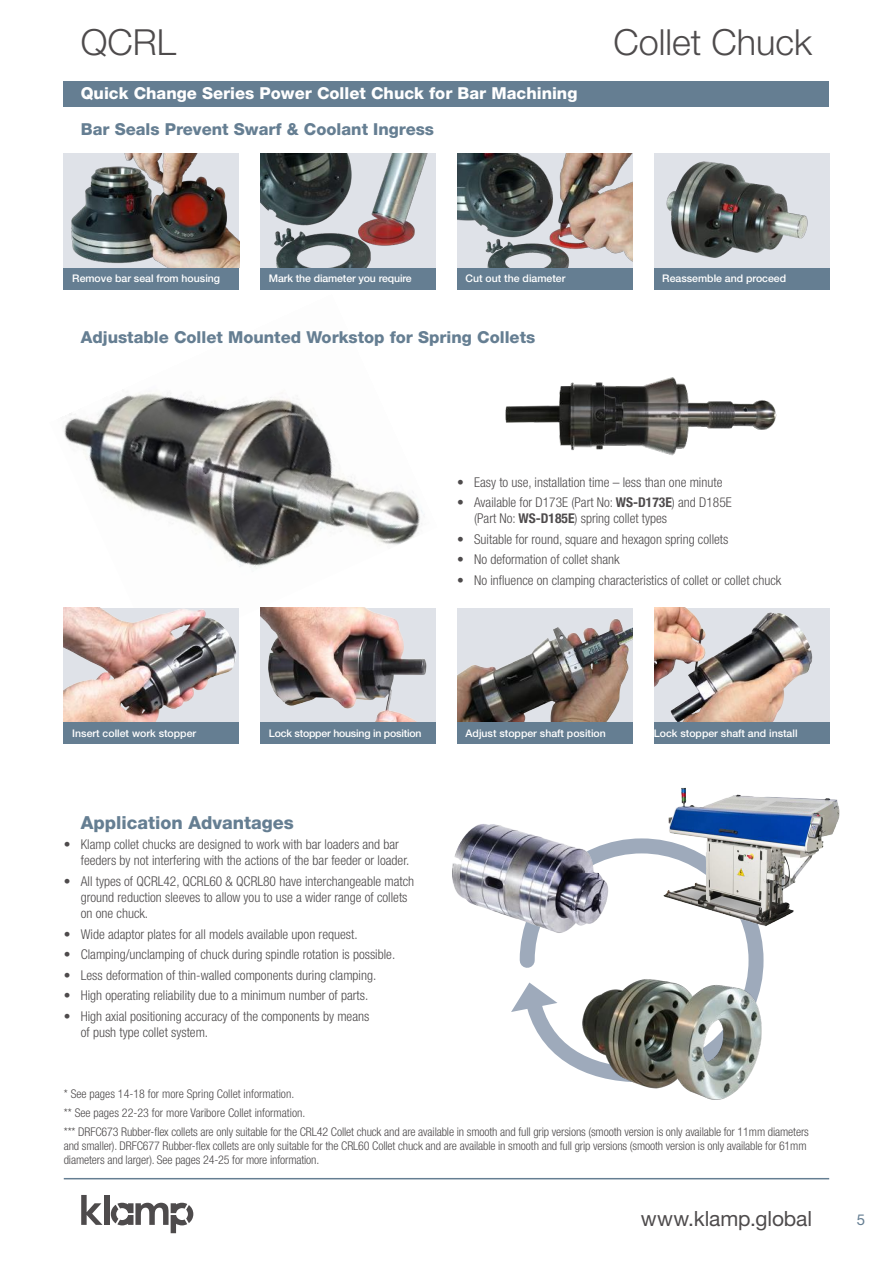
<style>
.page{position:relative;width:893px;height:1263px;background:#fff}
.page>*{position:absolute;margin:0;border:0;box-sizing:border-box;transform-origin:0 0}
.t1{font:300 36px "Helvetica Neue LT Std";color:#4e4b4c}
.t2{font:21px "Helvetica Neue LT Std";letter-spacing:-.005em;color:#4e4b4c}
.t3{font:800 18px "Helvetica Neue LT Std";color:#657e92}
.t4{font:800 16.5px "Helvetica Neue LT Std";color:#657e92}
.t5{font:800 16.5px "Helvetica Neue LT Std";color:#fff}
.t6{font:15px "Helvetica Neue LT Std";color:#657e92}
.t7{font:300 condensed 13.5px/16.2px "Helvetica Neue LT Std";color:#4e4b4c}
.t8{font:300 condensed 12px/18.6px "Helvetica Neue LT Std";letter-spacing:-.01em;color:#4e4b4c}
.t9{font:500 10.5px "Helvetica Neue LT Std";color:#fff}
.t10{font:500 10.5px "Helvetica Neue LT Std";letter-spacing:-.02em;color:#fff}
.s1{font-weight:700}
</style>
<div class="page">
<hr style="left:64px;top:1178px;width:765px;height:1px;background:#657e92">
<svg style="left:81px;top:1195px;width:22px;height:30px"></svg>
<div style="left:104px;top:1195px;width:5px;height:30px;background:#4e4b4c"></div>
<svg style="left:111px;top:1203px;width:82px;height:30px"></svg>
<div style="left:64px;top:81px;width:765px;height:25px;background:#657e92"></div>
<img style="left:64px;top:153px;width:175px;height:115px">
<img style="left:260px;top:153px;width:176px;height:115px">
<img style="left:457px;top:153px;width:175px;height:115px">
<img style="left:654px;top:153px;width:175px;height:115px">
<img style="left:505px;top:377px;width:272px;height:79px">
<img style="left:63px;top:392px;width:360px;height:263px">
<div style="left:64px;top:268px;width:175px;height:21px;background:#657e92"></div>
<div style="left:260px;top:268px;width:176px;height:21px;background:#657e92"></div>
<div style="left:457px;top:268px;width:175px;height:21px;background:#657e92"></div>
<div style="left:654px;top:268px;width:175px;height:21px;background:#657e92"></div>
<img style="left:64px;top:608px;width:175px;height:114px">
<img style="left:260px;top:608px;width:175px;height:114px">
<img style="left:457px;top:608px;width:175px;height:114px">
<img style="left:654px;top:608px;width:175px;height:114px">
<div style="left:64px;top:722px;width:175px;height:22px;background:#657e92"></div>
<div style="left:260px;top:722px;width:176px;height:22px;background:#657e92"></div>
<div style="left:457px;top:722px;width:175px;height:22px;background:#657e92"></div>
<div style="left:654px;top:722px;width:175px;height:22px;background:#657e92"></div>
<svg style="left:519px;top:838px;width:245px;height:231px"></svg>
<svg style="left:511px;top:982px;width:46px;height:30px"></svg>
<img style="left:578px;top:969px;width:186px;height:131px">
<img style="left:452px;top:824px;width:159px;height:114px">
<img style="left:663px;top:787px;width:177px;height:141px">
<h1 class="t1" style="left:81px;top:21px;width:97px">QCRL</h1>
<h1 class="t1" style="left:613px;top:21px;width:200px">Collet Chuck</h1>
<p class="t5" style="left:81px;top:84px;width:498px">Quick Change Series Power Collet Chuck for Bar Machining</p>
<p class="t4" style="left:81px;top:119px;width:355px">Bar Seals Prevent Swarf &amp; Coolant Ingress</p>
<p class="t9" style="left:72px;top:272px;width:149px">Remove bar seal from housing</p>
<p class="t9" style="left:269px;top:272px;width:144px">Mark the diameter you require</p>
<p class="t9" style="left:466px;top:272px;width:101px">Cut out the diameter</p>
<p class="t9" style="left:662px;top:272px;width:125px">Reassemble and proceed</p>
<p class="t4" style="left:81px;top:328px;width:456px">Adjustable Collet Mounted Workstop for Spring Collets</p>
<p class="t7" style="left:457px;top:474px;width:267px">• Easy to use, installation time – less than one minute</p>
<p class="t7" style="left:474px;top:494px;width:259px;text-indent:-17px">• Available for D173E (Part No: <span class="s1">WS-D173E</span>) and D185E (Part No: <span class="s1">WS-D185E</span>) spring collet types</p>
<p class="t7" style="left:457px;top:531px;width:273px">• Suitable for round, square and hexagon spring collets</p>
<p class="t7" style="left:457px;top:551px;width:164px">• No deformation of collet shank</p>
<p class="t7" style="left:457px;top:572px;width:326px">• No influence on clamping characteristics of collet or collet chuck</p>
<p class="t9" style="left:72px;top:727px;width:125px">Insert collet work stopper</p>
<p class="t10" style="left:269px;top:727px;width:154px">Lock stopper housing in position</p>
<p class="t9" style="left:466px;top:727px;width:142px">Adjust stopper shaft position</p>
<p class="t9" style="left:654px;top:727px;width:145px">Lock stopper shaft and install</p>
<h3 class="t3" style="left:81px;top:811px;width:215px">Application Advantages</h3>
<p class="t7" style="left:81px;top:836px;width:330px;text-indent:-17px">• Klamp collet chucks are designed to work with bar loaders and bar feeders by not interfering with the actions of the bar feeder or loader.</p>
<p class="t7" style="left:81px;top:873px;width:335px;text-indent:-17px">• All types of QCRL42, QCRL60 &amp; QCRL80 have interchangeable match ground reduction sleeves to allow you to use a wider range of collets on one chuck.</p>
<p class="t7" style="left:64px;top:926px;width:295px">• Wide adaptor plates for all models available upon request.</p>
<p class="t7" style="left:64px;top:946px;width:333px">• Clamping/unclamping of chuck during spindle rotation is possible.</p>
<p class="t7" style="left:64px;top:966px;width:314px">• Less deformation of thin-walled components during clamping.</p>
<p class="t7" style="left:64px;top:987px;width:306px">• High operating reliability due to a minimum number of parts.</p>
<p class="t7" style="left:81px;top:1007px;width:290px;text-indent:-17px">• High axial positioning accuracy of the components by means of push type collet system.</p>
<p class="t8" style="left:64px;top:1084px;width:747px">* See pages 14-18 for more Spring Collet information.<br>** See pages 22-23 for more Varibore Collet information.<br>*** DRFC673 Rubber-flex collets are only suitable for the CRL42 Collet chuck and are available in smooth and full grip versions (smooth version is only available for 11mm diameters</p>
<p class="t8" style="left:64px;top:1138px;width:744px;line-height:14.4px">and smaller). DRFC677 Rubber-flex collets are only suitable for the CRL60 Collet chuck and are available in smooth and full grip versions (smooth version is only available for 61mm diameters and larger). See pages 24-25 for more information.</p>
<h2 class="t2" style="left:641px;top:1205px;width:173px">www.klamp.global</h2>
<p class="t6" style="left:857px;top:1211px;width:10px">5</p>
</div>
